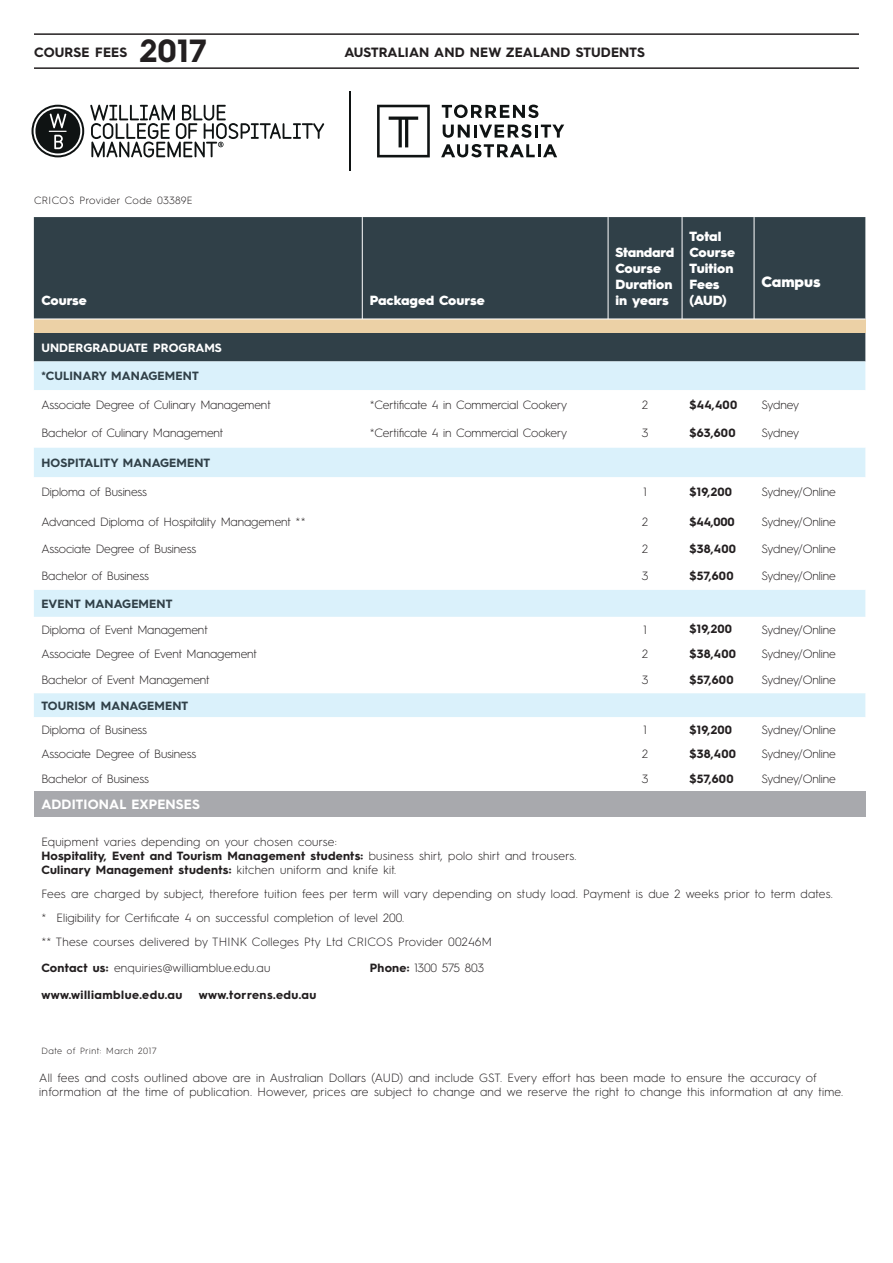
<style>
.page{position:relative;width:893px;height:1263px;background:#fff}
.page>*{position:absolute;margin:0;border:0;box-sizing:border-box;transform-origin:0 0}
.t1{font:700 32.25px "Hurme Geometric Sans 3";color:#231f20}
.t2{font:900 15px "Hurme Geometric Sans 3";color:#fff}
.t3{font:700 13.5px "Hurme Geometric Sans 3";letter-spacing:.01em;color:#231f20}
.t4{font:700 13.5px "Hurme Geometric Sans 3";letter-spacing:.01em;color:#fff}
.t5{font:900 13.35px/16px "Hurme Geometric Sans 3";color:#fff}
.t6{font:300 12px/14.2px "Hurme Geometric Sans 3";letter-spacing:.02em;color:#231f20}
.t7{font:300 12px "Hurme Geometric Sans 3";letter-spacing:-.01em;color:#231f20}
.t8{font:700 12px "Hurme Geometric Sans 3";letter-spacing:.02em;color:#231f20}
.t9{font:700 12px "Hurme Geometric Sans 3";letter-spacing:.01em;color:#304048}
.t10{font:300 12px "Hurme Geometric Sans 3";letter-spacing:.01em;color:#231f20}
.t11{font:700 12px "Hurme Geometric Sans 3";letter-spacing:.04em;color:#231f20}
.t12{font:700 12px "Hurme Geometric Sans 3";letter-spacing:.01em;color:#fff}
.t13{font:300 10.5px "Hurme Geometric Sans 3";letter-spacing:.04em;color:#231f20}
.t14{font:300 9px "Hurme Geometric Sans 3";letter-spacing:.06em;color:#231f20}
.s1{font-weight:700}
</style>
<div class="page">
<div style="left:34px;top:217px;width:831px;height:144px;background:#304048"></div>
<div style="left:34px;top:319px;width:831px;height:14px;background:#ecd1a6"></div>
<div style="left:34px;top:361px;width:831px;height:29px;background:#daf1fb"></div>
<svg style="left:34px;top:448px;width:831px;height:369px"></svg>
<div style="left:34px;top:791px;width:831px;height:25px;background:#a8a9ad"></div>
<hr style="left:362px;top:217px;width:1px;height:102px;background:#fff">
<hr style="left:754px;top:217px;width:1px;height:102px;background:#fff">
<hr style="left:608px;top:217px;width:1px;height:102px;background:#fff">
<hr style="left:682px;top:217px;width:1px;height:102px;background:#fff">
<hr style="left:28px;top:319px;width:837px;height:1px;background:#fff">
<svg style="left:442px;top:105px;width:96px;height:13px"></svg>
<svg style="left:443px;top:124px;width:121px;height:14px"></svg>
<svg style="left:441px;top:144px;width:116px;height:13px"></svg>
<svg style="left:377px;top:105px;width:53px;height:52px"></svg>
<hr style="left:350px;top:91px;width:1px;height:80px;background:#0f1313">
<svg style="left:32px;top:105px;width:52px;height:52px"></svg>
<svg style="left:90px;top:105px;width:234px;height:52px"></svg>
<hr style="left:34px;top:33px;width:825px;height:2px;background:#231f20">
<hr style="left:34px;top:67px;width:825px;height:2px;background:#231f20">
<p class="t1" style="left:140px;top:28px;width:68px">2017</p>
<p class="t3" style="left:34px;top:43px;width:95px">COURSE FEES</p>
<p class="t3" style="left:344px;top:43px;width:302px">AUSTRALIAN AND NEW ZEALAND STUDENTS</p>
<p class="t13" style="left:34px;top:193px;width:160px">CRICOS Provider Code 03389E</p>
<p class="t5" style="left:41px;top:292px;width:47px">Course</p>
<p class="t5" style="left:370px;top:292px;width:116px">Packaged Course</p>
<p class="t5" style="left:616px;top:244px;width:60px">Standard<br>Course<br>Duration in years</p>
<p class="t5" style="left:690px;top:228px;width:47px">Total<br>Course<br>Tuition<br>Fees (AUD)</p>
<p class="t2" style="left:762px;top:271px;width:61px">Campus</p>
<p class="t12" style="left:41px;top:339px;width:182px">UNDERGRADUATE PROGRAMS</p>
<p class="t9" style="left:41px;top:368px;width:159px">*CULINARY MANAGEMENT</p>
<p class="t7" style="left:41px;top:396px;width:231px">Associate Degree of Culinary Management</p>
<p class="t7" style="left:370px;top:396px;width:199px">*Certificate 4 in Commercial Cookery</p>
<p class="t7" style="left:642px;top:396px;width:7px">2</p>
<p class="t8" style="left:690px;top:396px;width:49px">$44,400</p>
<p class="t7" style="left:762px;top:396px;width:39px">Sydney</p>
<p class="t7" style="left:41px;top:425px;width:184px">Bachelor of Culinary Management</p>
<p class="t7" style="left:370px;top:425px;width:199px">*Certificate 4 in Commercial Cookery</p>
<p class="t7" style="left:642px;top:425px;width:8px">3</p>
<p class="t8" style="left:690px;top:425px;width:48px">$63,600</p>
<p class="t7" style="left:762px;top:425px;width:39px">Sydney</p>
<p class="t9" style="left:41px;top:454px;width:170px">HOSPITALITY MANAGEMENT</p>
<p class="t7" style="left:41px;top:484px;width:107px">Diploma of Business</p>
<p class="t7" style="left:643px;top:484px;width:5px">1</p>
<p class="t8" style="left:690px;top:484px;width:44px">$19,200</p>
<p class="t7" style="left:762px;top:484px;width:76px">Sydney/Online</p>
<p class="t7" style="left:41px;top:513px;width:266px">Advanced Diploma of Hospitality Management **</p>
<p class="t7" style="left:642px;top:513px;width:7px">2</p>
<p class="t8" style="left:690px;top:513px;width:47px">$44,000</p>
<p class="t7" style="left:762px;top:513px;width:76px">Sydney/Online</p>
<p class="t7" style="left:41px;top:541px;width:156px">Associate Degree of Business</p>
<p class="t7" style="left:642px;top:541px;width:7px">2</p>
<p class="t8" style="left:690px;top:540px;width:48px">$38,400</p>
<p class="t7" style="left:762px;top:541px;width:76px">Sydney/Online</p>
<p class="t7" style="left:41px;top:567px;width:109px">Bachelor of Business</p>
<p class="t7" style="left:642px;top:567px;width:8px">3</p>
<p class="t8" style="left:690px;top:567px;width:46px">$57,600</p>
<p class="t7" style="left:762px;top:567px;width:76px">Sydney/Online</p>
<p class="t9" style="left:41px;top:595px;width:132px">EVENT MANAGEMENT</p>
<p class="t7" style="left:41px;top:621px;width:168px">Diploma of Event Management</p>
<p class="t7" style="left:643px;top:621px;width:5px">1</p>
<p class="t8" style="left:690px;top:621px;width:44px">$19,200</p>
<p class="t7" style="left:762px;top:621px;width:76px">Sydney/Online</p>
<p class="t7" style="left:41px;top:645px;width:217px">Associate Degree of Event Management</p>
<p class="t7" style="left:642px;top:645px;width:7px">2</p>
<p class="t8" style="left:690px;top:645px;width:48px">$38,400</p>
<p class="t7" style="left:762px;top:645px;width:76px">Sydney/Online</p>
<p class="t7" style="left:41px;top:671px;width:170px">Bachelor of Event Management</p>
<p class="t7" style="left:642px;top:671px;width:8px">3</p>
<p class="t8" style="left:690px;top:671px;width:46px">$57,600</p>
<p class="t7" style="left:762px;top:671px;width:76px">Sydney/Online</p>
<p class="t9" style="left:41px;top:697px;width:148px">TOURISM MANAGEMENT</p>
<p class="t7" style="left:41px;top:721px;width:107px">Diploma of Business</p>
<p class="t7" style="left:643px;top:721px;width:5px">1</p>
<p class="t8" style="left:690px;top:721px;width:44px">$19,200</p>
<p class="t7" style="left:762px;top:721px;width:76px">Sydney/Online</p>
<p class="t7" style="left:41px;top:745px;width:156px">Associate Degree of Business</p>
<p class="t7" style="left:642px;top:745px;width:7px">2</p>
<p class="t8" style="left:690px;top:745px;width:48px">$38,400</p>
<p class="t7" style="left:762px;top:745px;width:76px">Sydney/Online</p>
<p class="t7" style="left:41px;top:770px;width:109px">Bachelor of Business</p>
<p class="t7" style="left:642px;top:770px;width:8px">3</p>
<p class="t8" style="left:690px;top:770px;width:46px">$57,600</p>
<p class="t7" style="left:762px;top:770px;width:76px">Sydney/Online</p>
<p class="t4" style="left:41px;top:795px;width:160px">ADDITIONAL EXPENSES</p>
<p class="t6" style="left:41px;top:833px;width:537px">Equipment varies depending on your chosen course:<br><span class="s1">Hospitality, Event and Tourism Management students:</span> business shirt, polo shirt and trousers.<br><span class="s1">Culinary Management students:</span> kitchen uniform and knife kit.</p>
<p class="t6" style="left:41px;top:886px;width:793px">Fees are charged by subject, therefore tuition fees per term will vary depending on study load. Payment is due 2 weeks prior to term dates.</p>
<p class="t10" style="left:41px;top:909px;width:364px">* Eligibility for Certificate 4 on successful completion of level 200.</p>
<p class="t6" style="left:41px;top:934px;width:452px">** These courses delivered by THINK Colleges Pty Ltd CRICOS Provider 00246M</p>
<p class="t6" style="left:41px;top:960px;width:230px"><span class="s1">Contact us:</span> enquiries@williamblue.edu.au</p>
<p class="t7" style="left:370px;top:959px;width:116px"><span class="s1">Phone:</span> 1300 575 803</p>
<p class="t11" style="left:41px;top:986px;width:143px">www.williamblue.edu.au</p>
<p class="t11" style="left:199px;top:986px;width:119px">www.torrens.edu.au</p>
<p class="t14" style="left:41px;top:1045px;width:117px">Date of Print: March 2017</p>
<p class="t6" style="left:39px;top:1070px;width:805px">All fees and costs outlined above are in Australian Dollars (AUD) and include GST. Every effort has been made to ensure the accuracy of information at the time of publication. However, prices are subject to change and we reserve the right to change this information at any time.</p>
</div>
